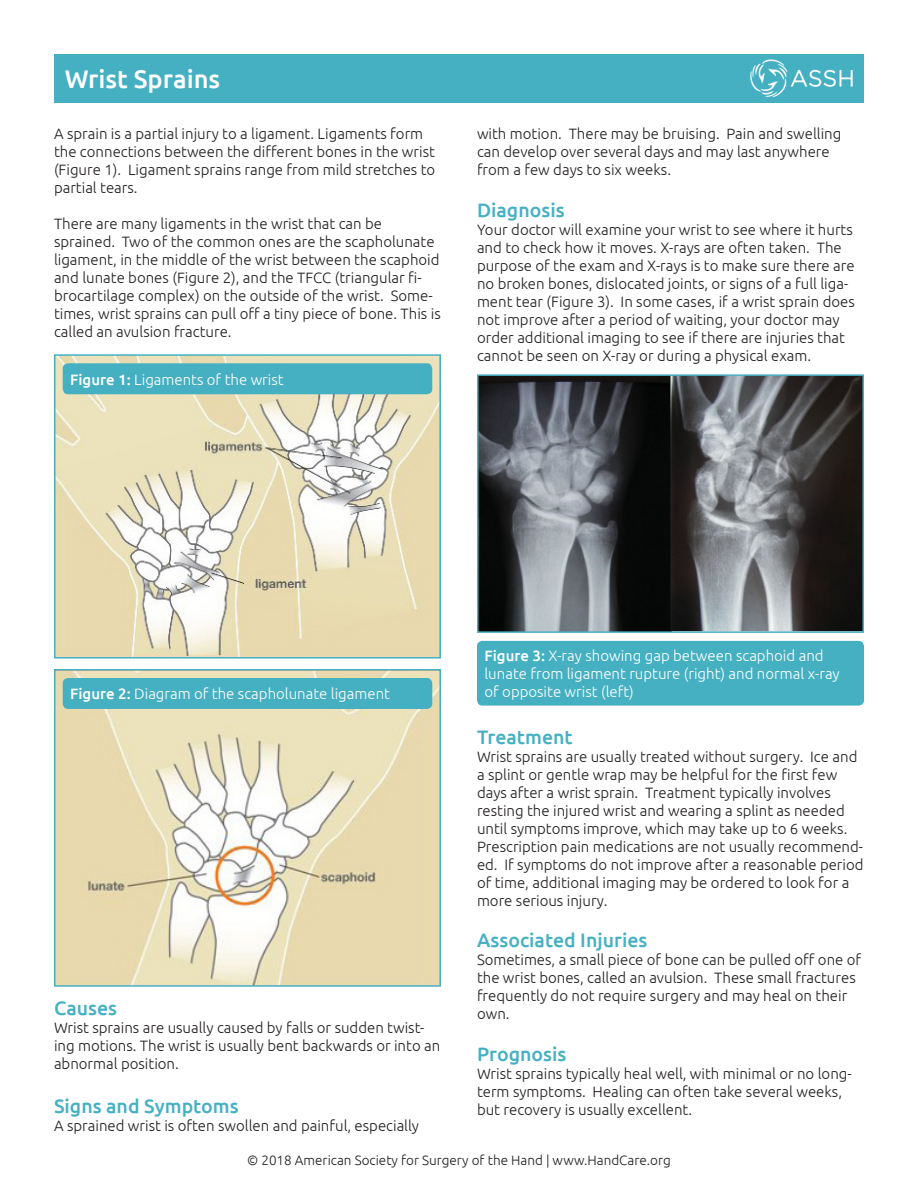
<style>
.page{position:relative;width:918px;height:1188px;background:#fff}
.page>*{position:absolute;margin:0;border:0;box-sizing:border-box;transform-origin:0 0}
.t1{font:500 25.5px "Ubuntu";color:#fff}
.t2{font:500 19.5px "Ubuntu";color:#46b0c3}
.t3{font:300 15px/18px "Ubuntu";color:#231f20}
.t4{font:300 15px/18px "Ubuntu";color:#fff}
.t5{font:300 13.5px "Ubuntu";color:#231f20}
.s1{font-weight:500}
</style>
<div class="page">
<img style="left:480px;top:377px;width:381px;height:253px">
<div style="left:477px;top:374px;width:387px;height:259px;border:2px solid #46b0c3"></div>
<div style="left:54px;top:54px;width:810px;height:49px;background:#46b0c3"></div>
<div style="left:477px;top:641px;width:387px;height:65px;background:#46b0c3;border-radius:5px"></div>
<img style="left:750px;top:59px;width:103px;height:38px">
<img style="left:57px;top:357px;width:381px;height:298px">
<div style="left:54px;top:354px;width:387px;height:304px;border:2px solid #46b0c3"></div>
<div style="left:63px;top:363px;width:369px;height:31px;background:#46b0c3;border-radius:5px"></div>
<img style="left:57px;top:672px;width:381px;height:312px">
<div style="left:54px;top:669px;width:387px;height:318px;border:2px solid #46b0c3"></div>
<div style="left:63px;top:678px;width:369px;height:31px;background:#46b0c3;border-radius:5px"></div>
<p class="t1" style="left:65px;top:63px;width:157px">Wrist Sprains</p>
<p class="t3" style="left:54px;top:125px;width:383px">A sprain is a partial injury to a ligament. Ligaments form the connections between the different bones in the wrist (Figure 1). Ligament sprains range from mild stretches to partial tears.</p>
<p class="t3" style="left:54px;top:215px;width:388px">There are many ligaments in the wrist that can be sprained. Two of the common ones are the scapholunate ligament, in the middle of the wrist between the scaphoid and lunate bones (Figure 2), and the TFCC (triangular fi&shy;brocartilage complex) on the outside of the wrist. Some&shy;times, wrist sprains can pull off a tiny piece of bone. This is called an avulsion fracture.</p>
<p class="t4" style="left:70px;top:370px;width:215px"><span class="s1">Figure 1:</span> Ligaments of the wrist</p>
<p class="t3" style="left:477px;top:125px;width:366px">with motion. There may be bruising. Pain and swelling can develop over several days and may last anywhere from a few days to six weeks.</p>
<p class="t2" style="left:477px;top:198px;width:89px">Diagnosis</p>
<p class="t3" style="left:477px;top:220px;width:379px">Your doctor will examine your wrist to see where it hurts and to check how it moves. X-rays are often taken. The purpose of the exam and X-rays is to make sure there are no broken bones, dislocated joints, or signs of a full liga&shy;ment tear (Figure 3). In some cases, if a wrist sprain does not improve after a period of waiting, your doctor may order additional imaging to see if there are injuries that cannot be seen on X-ray or during a physical exam.</p>
<p class="t4" style="left:70px;top:685px;width:321px"><span class="s1">Figure 2:</span> Diagram of the scapholunate ligament</p>
<p class="t2" style="left:54px;top:996px;width:65px">Causes</p>
<p class="t3" style="left:54px;top:1019px;width:388px">Wrist sprains are usually caused by falls or sudden twist&shy;ing motions. The wrist is usually bent backwards or into an abnormal position.</p>
<p class="t2" style="left:54px;top:1093px;width:186px">Signs and Symptoms</p>
<p class="t3" style="left:54px;top:1116px;width:367px">A sprained wrist is often swollen and painful, especially</p>
<p class="t4" style="left:484px;top:646px;width:357px"><span class="s1">Figure 3:</span> X-ray showing gap between scaphoid and lunate from ligament rupture (right) and normal x-ray of opposite wrist (left)</p>
<p class="t2" style="left:477px;top:725px;width:97px">Treatment</p>
<p class="t3" style="left:477px;top:747px;width:388px">Wrist sprains are usually treated without surgery. Ice and a splint or gentle wrap may be helpful for the first few days after a wrist sprain. Treatment typically involves resting the injured wrist and wearing a splint as needed until symptoms improve, which may take up to 6 weeks.<br>Prescription pain medications are not usually recommend&shy;ed. If symptoms do not improve after a reasonable period of time, additional imaging may be ordered to look for a more serious injury.</p>
<p class="t2" style="left:477px;top:928px;width:172px">Associated Injuries</p>
<p class="t3" style="left:477px;top:951px;width:386px">Sometimes, a small piece of bone can be pulled off one of the wrist bones, called an avulsion. These small fractures frequently do not require surgery and may heal on their own.</p>
<p class="t2" style="left:477px;top:1042px;width:91px">Prognosis</p>
<p class="t3" style="left:477px;top:1064px;width:376px">Wrist sprains typically heal well, with minimal or no long&shy;term symptoms. Healing can often take several weeks, but recovery is usually excellent.</p>
<p class="t5" style="left:247px;top:1152px;width:425px">© 2018 American Society for Surgery of the Hand | www.HandCare.org</p>
</div>
